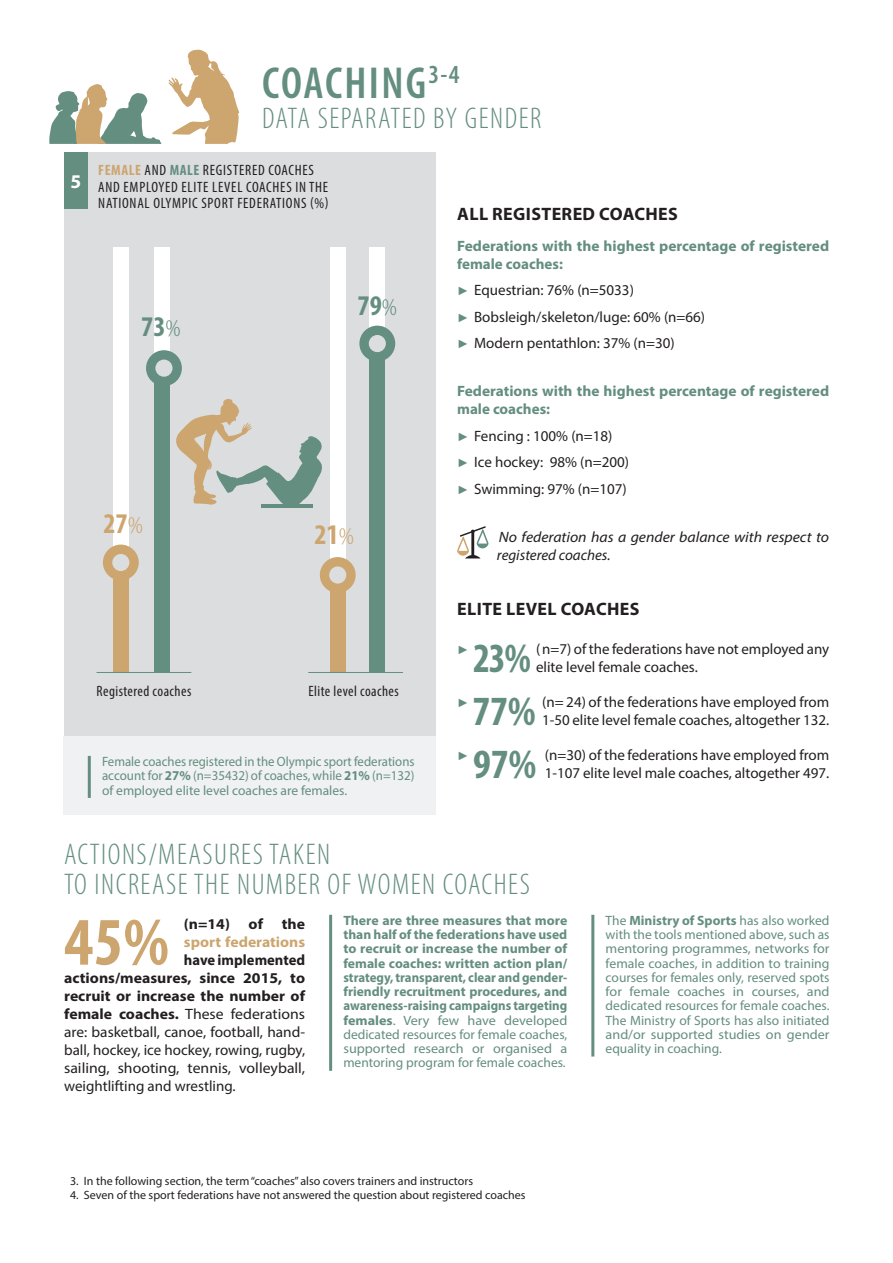
<style>
.page{position:relative;width:893px;height:1263px;background:#fff}
.page>*{position:absolute;margin:0;border:0;box-sizing:border-box;transform-origin:0 0}
.t1{font:700 condensed 68.4px "Myriad Pro";color:#cca56f}
.t2{font:600 condensed 45px "Myriad Pro";letter-spacing:.05em;color:#648e7f}
.t3{font:700 condensed 41.7px "Myriad Pro";color:#648e7f}
.t4{font:700 condensed 41.7px "Myriad Pro";color:#648e7f;scale:.95 1}
.t5{font:300 condensed 30px/30px "Myriad Pro";letter-spacing:.05em;color:#648e7f}
.t6{font:700 condensed 28.5px "Myriad Pro";color:#648e7f}
.t7{font:700 condensed 28.5px "Myriad Pro";color:#cca56f}
.t8{font:700 19.5px "Myriad Pro";color:#fff}
.t9{font:700 18px "Myriad Pro";letter-spacing:.02em;color:#231f20}
.t10{font:15px/26.5px "Myriad Pro";color:#231f20}
.t11{font:15px/18px "Myriad Pro";color:#231f20;text-align:justify;scale:1.05 1}
.t12{font:700 15px/18px "Myriad Pro";color:#648e7f}
.t13{font:condensed 15px/16.5px "Myriad Pro";letter-spacing:.05em;color:#231f20}
.t14{font:italic 15px/18px "Myriad Pro";color:#231f20;scale:1.05 1}
.t15{font:condensed 15px "Myriad Pro";letter-spacing:.03em;color:#231f20}
.t16{font:700 15px "Myriad Pro";color:#cca56f;scale:1.04 1}
.t17{font:700 15px "Myriad Pro";color:#231f20;scale:1.05 1}
.t18{font:700 13.5px/14.2px "Myriad Pro";color:#648e7f;text-align:justify}
.t19{font:13.5px/14.2px "Myriad Pro";color:#648e7f;text-align:justify}
.t20{font:13.5px/14.2px "Myriad Pro";color:#648e7f;text-align:justify;scale:.95 1}
.t21{font:12px "Myriad Pro";color:#231f20}
.t22{font:12px "Arial";color:#648e7f}
.s1{font-weight:700;color:#cca56f}
.s2{font-weight:700;color:#648e7f}
.s3{font-weight:300;font-size:24px}
.s4{font-weight:700}
.s5{font-family:"Arial";font-size:12px;color:#648e7f}
.s6{font-weight:400}
</style>
<div class="page">
<div style="left:64px;top:152px;width:372px;height:584px;background:#dcdddf"></div>
<div style="left:64px;top:152px;width:24px;height:57px;background:#648e7f"></div>
<div style="left:64px;top:736px;width:372px;height:78px;background:#f0f1f2"></div>
<hr style="left:88px;top:756px;width:3px;height:42px;background:#648e7f">
<svg style="left:457px;top:526px;width:32px;height:32px"></svg>
<hr style="left:329px;top:915px;width:3px;height:156px;background:#648e7f">
<hr style="left:591px;top:915px;width:3px;height:141px;background:#648e7f">
<div style="left:114px;top:247px;width:15px;height:425px;background:#fff"></div>
<div style="left:114px;top:557px;width:15px;height:115px;background:#cca56f"></div>
<div style="left:103px;top:545px;width:36px;height:35px;background:#cca56f;border-radius:50%"></div>
<div style="left:112px;top:554px;width:17px;height:17px;background:#dcdddf;border-radius:50%"></div>
<div style="left:155px;top:247px;width:15px;height:425px;background:#fff"></div>
<div style="left:155px;top:367px;width:15px;height:305px;background:#648e7f"></div>
<div style="left:146px;top:350px;width:36px;height:36px;background:#648e7f;border-radius:50%"></div>
<div style="left:155px;top:360px;width:18px;height:17px;background:#dcdddf;border-radius:50%"></div>
<div style="left:330px;top:247px;width:15px;height:425px;background:#fff"></div>
<div style="left:330px;top:578px;width:15px;height:94px;background:#cca56f"></div>
<div style="left:320px;top:557px;width:36px;height:36px;background:#cca56f;border-radius:50%"></div>
<div style="left:329px;top:566px;width:17px;height:17px;background:#dcdddf;border-radius:50%"></div>
<div style="left:370px;top:247px;width:15px;height:425px;background:#fff"></div>
<div style="left:370px;top:335px;width:15px;height:337px;background:#648e7f"></div>
<div style="left:359px;top:326px;width:36px;height:35px;background:#648e7f;border-radius:50%"></div>
<div style="left:369px;top:335px;width:17px;height:17px;background:#dcdddf;border-radius:50%"></div>
<hr style="left:97px;top:672px;width:94px;height:1px;background:#648e7f">
<hr style="left:308px;top:672px;width:95px;height:1px;background:#648e7f">
<svg style="left:168px;top:49px;width:72px;height:95px"></svg>
<svg style="left:49px;top:84px;width:113px;height:60px"></svg>
<svg style="left:176px;top:399px;width:146px;height:106px"></svg>
<hr style="left:261px;top:504px;width:52px;height:4px;background:#648e7f">
<h3 class="t8" style="left:70px;top:168px;width:12px">5</h3>
<h2 class="t2" style="left:262px;top:55px;width:199px">COACHING<sup>3-4</sup></h2>
<h3 class="t5" style="left:262px;top:102px;width:281px">DATA SEPARATED BY GENDER</h3>
<p class="t13" style="left:98px;top:162px;width:232px"><span class="s1">FEMALE</span> AND <span class="s2">MALE</span> REGISTERED COACHES<br>AND EMPLOYED ELITE LEVEL COACHES IN THE<br>NATIONAL OLYMPIC SPORT FEDERATIONS (%)</p>
<h3 class="t6" style="left:141px;top:309px;width:41px">73<span class="s3">%</span></h3>
<h3 class="t6" style="left:357px;top:287px;width:41px">79<span class="s3">%</span></h3>
<h3 class="t7" style="left:103px;top:506px;width:41px">27<span class="s3">%</span></h3>
<p class="t15" style="left:97px;top:682px;width:96px">Registered coaches</p>
<h3 class="t7" style="left:314px;top:517px;width:41px">21<span class="s3">%</span></h3>
<p class="t15" style="left:308px;top:682px;width:92px">Elite level coaches</p>
<p class="t20" style="left:102px;top:754px;width:330px">Female coaches registered in the Olympic sport federations account for <span class="s4">27%</span> (n=35432) of coaches, while <span class="s4">21%</span> (n=132) of employed elite level coaches are females.</p>
<p class="t9" style="left:457px;top:202px;width:222px">ALL REGISTERED COACHES</p>
<p class="t12" style="left:457px;top:236px;width:374px">Federations with the highest percentage of registered female coaches:</p>
<p class="t10" style="left:457px;top:277px;width:250px"><span class="s5">►</span> Equestrian: 76% (n=5033)<br><span class="s5">►</span> Bobsleigh/skeleton/luge: 60% (n=66) <span class="s5">►</span> Modern pentathlon: 37% (n=30)</p>
<p class="t12" style="left:457px;top:381px;width:374px">Federations with the highest percentage of registered male coaches:</p>
<p class="t10" style="left:457px;top:422px;width:173px"><span class="s5">►</span> Fencing : 100% (n=18)<br><span class="s5">►</span> Ice hockey: 98% (n=200) <span class="s5">►</span> Swimming: 97% (n=107)</p>
<p class="t14" style="left:497px;top:527px;width:318px">No federation has a gender balance with respect to registered coaches.</p>
<p class="t9" style="left:457px;top:597px;width:184px">ELITE LEVEL COACHES</p>
<p class="t22" style="left:457px;top:642px;width:13px">►</p>
<h3 class="t4" style="left:473px;top:632px;width:62px">23%</h3>
<p class="t10" style="left:536px;top:640px;width:295px;line-height:18px">( n=7) of the federations have not employed any elite level female coaches.</p>
<p class="t22" style="left:457px;top:695px;width:13px">►</p>
<h3 class="t3" style="left:472px;top:685px;width:64px">77%</h3>
<p class="t10" style="left:542px;top:693px;width:289px;line-height:18px">(n= 24) of the federations have employed from<br>1-50 elite level female coaches, altogether 132.</p>
<p class="t22" style="left:457px;top:748px;width:13px">►</p>
<h3 class="t3" style="left:473px;top:738px;width:64px">97%</h3>
<p class="t10" style="left:545px;top:746px;width:286px;line-height:18px">(n=30) of the federations have employed from<br>1-107 elite level male coaches, altogether 497.</p>
<h3 class="t5" style="left:64px;top:838px;width:467px">ACTIONS/MEASURES TAKEN<br>TO INCREASE THE NUMBER OF WOMEN COACHES</h3>
<h1 class="t1" style="left:64px;top:899px;width:106px">45%</h1>
<p class="t17" style="left:184px;top:914px;width:117px">(n=14) of the</p>
<p class="t18" style="left:343px;top:913px;width:225px">There are three measures that more than half of the federations have used to recruit or increase the number of female coaches: written action plan/ strategy, transparent, clear and gender&shy;friendly recruitment procedures, and awareness-raising campaigns targeting females<span class="s6">. Very few have developed dedicated resources for female coaches, supported research or organised a mentoring program for female coaches.</span></p>
<p class="t19" style="left:606px;top:913px;width:225px">The <span class="s4">Ministry of Sports</span> has also worked with the tools mentioned above, such as mentoring programmes, networks for female coaches, in addition to training courses for females only, reserved spots for female coaches in courses, and dedicated resources for female coaches.<br>The Ministry of Sports has also initiated and/or supported studies on gender equality in coaching.</p>
<p class="t16" style="left:184px;top:932px;width:118px">sport federations</p>
<p class="t11" style="left:64px;top:950px;width:231px;text-indent:120px"><span class="s4">have implemented actions/measures, since 2015, to recruit or increase the number of female coaches.</span> These federations are: basketball, canoe, football, hand&shy;ball, hockey, ice hockey, rowing, rugby, sailing, shooting, tennis, volleyball, weightlifting and wrestling.</p>
<p class="t21" style="left:70px;top:1173px;width:404px">3. In the following section, the term “coaches” also covers trainers and instructors</p>
<p class="t21" style="left:70px;top:1188px;width:457px">4. Seven of the sport federations have not answered the question about registered coaches</p>
</div>
